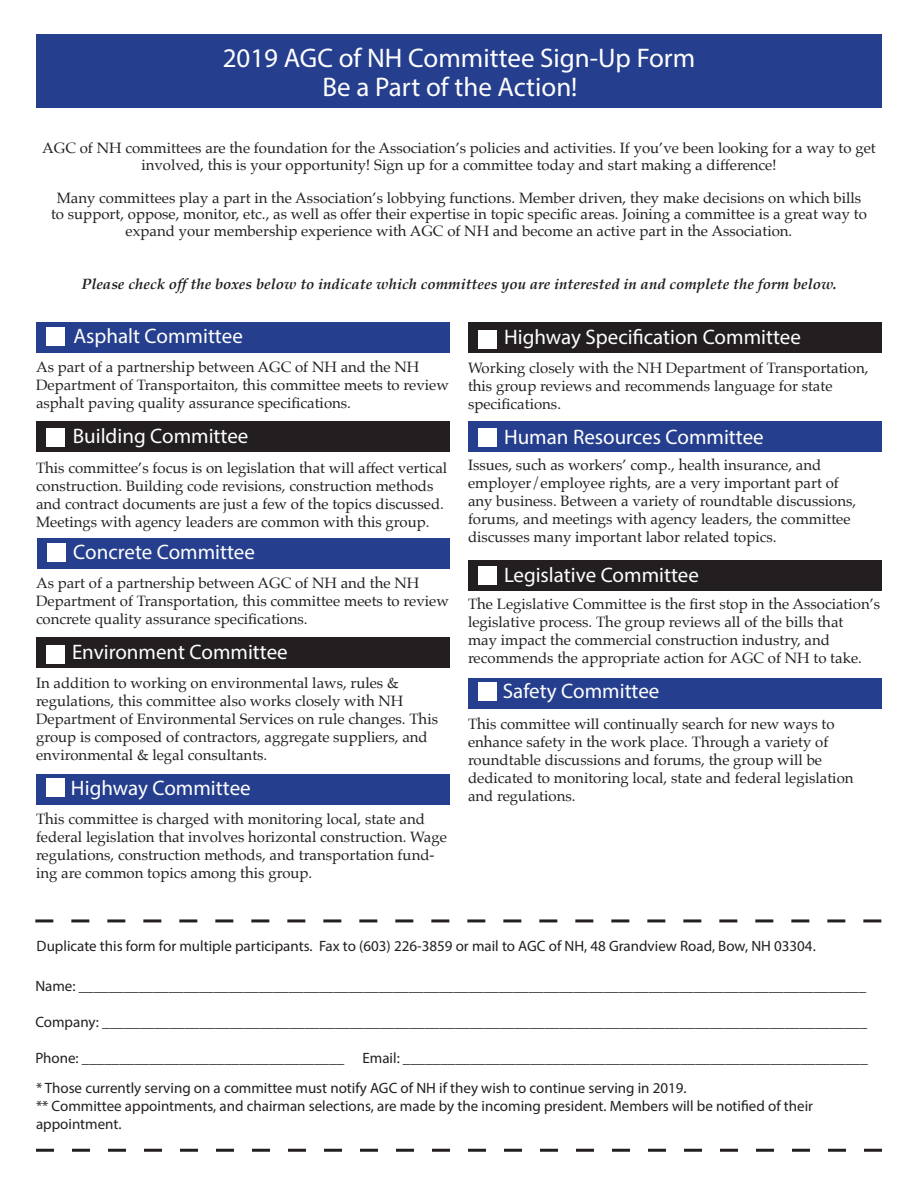
<style>
.page{position:relative;width:918px;height:1188px;background:#fff}
.page>*{position:absolute;margin:0;border:0;box-sizing:border-box;transform-origin:0 0}
.t1{font:27px "Myriad Pro";color:#fff}
.t2{font:21px "Myriad Pro";color:#fff}
.t3{font:15px/18px "Palatino";color:#231f20}
.t4{font:15px "Myriad Pro";color:#231f20}
.t5{font:italic 700 15px "Palatino";color:#231f20}
</style>
<div class="page">
<div style="left:36px;top:35px;width:846px;height:73px;background:#253f8e"></div>
<div style="left:36px;top:421px;width:414px;height:31px;background:#231f20"></div>
<div style="left:46px;top:428px;width:19px;height:18px;background:#fff"></div>
<div style="left:36px;top:637px;width:414px;height:31px;background:#231f20"></div>
<div style="left:46px;top:645px;width:19px;height:18px;background:#fff"></div>
<div style="left:36px;top:774px;width:414px;height:31px;background:#253f8e"></div>
<div style="left:46px;top:778px;width:19px;height:19px;background:#fff"></div>
<div style="left:36px;top:322px;width:414px;height:31px;background:#253f8e"></div>
<div style="left:46px;top:327px;width:19px;height:19px;background:#fff"></div>
<div style="left:37px;top:538px;width:413px;height:31px;background:#253f8e"></div>
<div style="left:48px;top:543px;width:18px;height:19px;background:#fff"></div>
<div style="left:468px;top:322px;width:414px;height:31px;background:#231f20"></div>
<div style="left:478px;top:330px;width:19px;height:19px;background:#fff"></div>
<div style="left:468px;top:560px;width:414px;height:31px;background:#231f20"></div>
<div style="left:478px;top:566px;width:19px;height:19px;background:#fff"></div>
<div style="left:468px;top:421px;width:414px;height:31px;background:#253f8e"></div>
<div style="left:478px;top:428px;width:19px;height:18px;background:#fff"></div>
<div style="left:468px;top:678px;width:414px;height:31px;background:#253f8e"></div>
<div style="left:478px;top:682px;width:19px;height:19px;background:#fff"></div>
<svg style="left:35px;top:919px;width:846px;height:3px"></svg>
<svg style="left:36px;top:1149px;width:846px;height:3px"></svg>
<p class="t1" style="left:223px;top:41px;width:474px">2019 AGC of NH Committee Sign-Up Form</p>
<p class="t1" style="left:322px;top:70px;width:257px">Be a Part of the Action!</p>
<p class="t3" style="left:42px;top:140px;width:835px;line-height:16.5px;text-align:center">AGC of NH committees are the foundation for the Association’s policies and activities. If you’ve been looking for a way to get involved, this is your opportunity! Sign up for a committee today and start making a difference!</p>
<p class="t3" style="left:51px;top:190px;width:817px;line-height:16.5px;text-align:center">Many committees play a part in the Association’s lobbying functions. Member driven, they make decisions on which bills to support, oppose, monitor, etc., as well as offer their expertise in topic specific areas. Joining a committee is a great way to expand your membership experience with AGC of NH and become an active part in the Association.</p>
<p class="t5" style="left:81px;top:271px;width:757px">Please check off the boxes below to indicate which committees you are interested in and complete the form below.</p>
<p class="t2" style="left:74px;top:323px;width:171px">Asphalt Committee</p>
<p class="t3" style="left:36px;top:357px;width:414px">As part of a partnership between AGC of NH and the NH<br>Department of Transportaiton, this committee meets to review asphalt paving quality assurance specifications.</p>
<p class="t2" style="left:73px;top:423px;width:177px">Building Committee</p>
<p class="t3" style="left:36px;top:458px;width:413px">This committee’s focus is on legislation that will affect vertical construction. Building code revisions, construction methods and contract documents are just a few of the topics discussed.<br>Meetings with agency leaders are common with this group.</p>
<p class="t2" style="left:73px;top:539px;width:183px">Concrete Committee</p>
<p class="t3" style="left:36px;top:574px;width:414px">As part of a partnership between AGC of NH and the NH<br>Department of Transportation, this committee meets to review concrete quality assurance specifications.</p>
<p class="t2" style="left:72px;top:639px;width:217px">Environment Committee</p>
<p class="t3" style="left:36px;top:674px;width:364px">In addition to working on environmental laws, rules &amp;</p>
<p class="t3" style="left:36px;top:692px;width:404px">regulations, this committee also works closely with NH Department of Environmental Services on rule changes. This group is composed of contractors, aggregate suppliers, and environmental &amp; legal consultants.</p>
<p class="t2" style="left:71px;top:775px;width:181px">Highway Committee</p>
<p class="t3" style="left:36px;top:810px;width:412px">This committee is charged with monitoring local, state and federal legislation that involves horizontal construction. Wage regulations, construction methods, and transportation fund&shy;ing are common topics among this group.</p>
<p class="t2" style="left:504px;top:324px;width:298px">Highway Specification Committee</p>
<p class="t3" style="left:468px;top:359px;width:402px">Working closely with the NH Department of Transportation, this group reviews and recommends language for state specifications.</p>
<p class="t2" style="left:504px;top:424px;width:261px">Human Resources Committee</p>
<p class="t3" style="left:468px;top:455px;width:355px">Issues, such as workers’ comp., health insurance, and</p>
<p class="t3" style="left:468px;top:473px;width:390px">employer/employee rights, are a very important part of any business. Between a variety of roundtable discussions, forums, and meetings with agency leaders, the committee discusses many important labor related topics.</p>
<p class="t2" style="left:504px;top:562px;width:196px">Legislative Committee</p>
<p class="t3" style="left:468px;top:594px;width:414px">The Legislative Committee is the first stop in the Association’s legislative process. The group reviews all of the bills that<br>may impact the commercial construction industry, and recommends the appropriate action for AGC of NH to take.</p>
<p class="t2" style="left:503px;top:678px;width:158px">Safety Committee</p>
<p class="t3" style="left:468px;top:714px;width:387px">This committee will continually search for new ways to enhance safety in the work place. Through a variety of roundtable discussions and forums, the group will be dedicated to monitoring local, state and federal legislation and regulations.</p>
<p class="t4" style="left:37px;top:937px;width:781px">Duplicate this form for multiple participants. Fax to (603) 226-3859 or mail to AGC of NH, 48 Grandview Road, Bow, NH 03304.</p>
<p class="t4" style="left:35px;top:977px;width:832px">Name: _________________________________________________________________________________________________________</p>
<p class="t4" style="left:35px;top:1013px;width:833px">Company: ______________________________________________________________________________________________________</p>
<p class="t4" style="left:35px;top:1049px;width:834px">Phone: ___________________________________ Email: ______________________________________________________________</p>
<p class="t4" style="left:36px;top:1079px;width:652px">* Those currently serving on a committee must notify AGC of NH if they wish to continue serving in 2019.</p>
<p class="t4" style="left:36px;top:1097px;width:779px">** Committee appointments, and chairman selections, are made by the incoming president. Members will be notified of their</p>
<p class="t4" style="left:36px;top:1115px;width:87px">appointment.</p>
</div>
